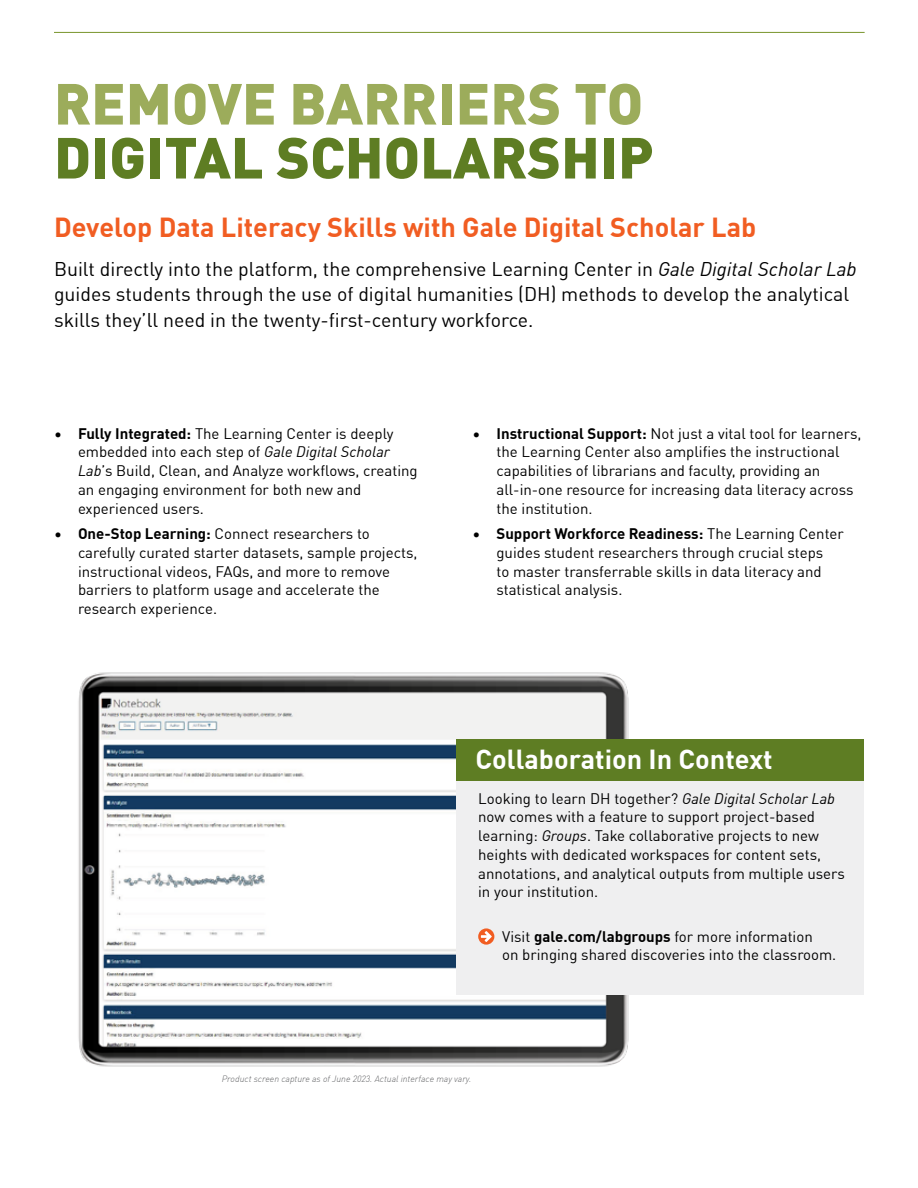
<style>
.page{position:relative;width:918px;height:1188px;background:#fff}
.page>*{position:absolute;margin:0;border:0;box-sizing:border-box;transform-origin:0 0}
.t1{font:900 57px "DIN Offc";color:#5e7d23}
.t2{font:900 57px "DIN Offc";color:#9cac5b}
.t3{font:700 27px "DIN Offc";color:#f15d22}
.t4{font:700 27px "DIN Offc";color:#fff}
.t5{font:19.5px/25.5px "DIN Offc";color:#000}
.t6{font:15px/18.8px "DIN Offc";color:#000}
.t7{font:italic 300 9px "DIN Offc";color:#636466}
.s1{font-style:italic}
.s2{font-weight:700}
</style>
<div class="page">
<img style="left:78px;top:672px;width:551px;height:395px">
<div style="left:456px;top:739px;width:407px;height:256px;background:#efeff0"></div>
<div style="left:456px;top:739px;width:407px;height:41px;background:#5e7d23"></div>
<svg style="left:478px;top:928px;width:16px;height:17px"></svg>
<hr style="left:54px;top:32px;width:811px;height:1px;background:#78952c">
<h1 class="t2" style="left:54px;top:65px;width:591px">REMOVE BARRIERS TO</h1>
<h1 class="t1" style="left:54px;top:119px;width:601px">DIGITAL SCHOLARSHIP</h1>
<h2 class="t3" style="left:54px;top:209px;width:704px">Develop Data Literacy Skills with Gale Digital Scholar Lab</h2>
<p class="t5" style="left:54px;top:256px;width:804px">Built directly into the platform, the comprehensive Learning Center in <span class="s1">Gale Digital Scholar Lab </span>guides students through the use of digital humanities (DH) methods to develop the analytical skills they’ll need in the twenty-first-century workforce.</p>
<p class="t6" style="left:78px;top:424px;width:341px;text-indent:-24px">• <span class="s2">Fully Integrated:</span> The Learning Center is deeply embedded into each step of <span class="s1">Gale Digital Scholar Lab</span>’s Build, Clean, and Analyze workflows, creating an engaging environment for both new and experienced users.</p>
<p class="t6" style="left:78px;top:524px;width:341px;text-indent:-24px">• <span class="s2">One-Stop Learning:</span> Connect researchers to carefully curated starter datasets, sample projects, instructional videos, FAQs, and more to remove barriers to platform usage and accelerate the research experience.</p>
<p class="t6" style="left:496px;top:424px;width:366px;text-indent:-24px">• <span class="s2">Instructional Support:</span> Not just a vital tool for learners, the Learning Center also amplifies the instructional capabilities of librarians and faculty, providing an all-in-one resource for increasing data literacy across the institution.</p>
<p class="t6" style="left:496px;top:524px;width:349px;text-indent:-24px">• <span class="s2">Support Workforce Readiness:</span> The Learning Center guides student researchers through crucial steps<br>to master transferrable skills in data literacy and statistical analysis.</p>
<h2 class="t4" style="left:476px;top:742px;width:299px">Collaboration In Context</h2>
<p class="t6" style="left:478px;top:789px;width:368px">Looking to learn DH together? <span class="s1">Gale Digital Scholar Lab </span>now comes with a feature to support project-based learning: <span class="s1">Groups</span>. Take collaborative projects to new heights with dedicated workspaces for content sets, annotations, and analytical outputs from multiple users in your institution.</p>
<p class="t6" style="left:502px;top:927px;width:336px">Visit <span class="s2">gale.com/labgroups</span> for more information<br>on bringing shared discoveries into the classroom.</p>
<p class="t7" style="left:222px;top:1073px;width:251px">Product screen capture as of June 2023. Actual interface may vary.</p>
</div>
